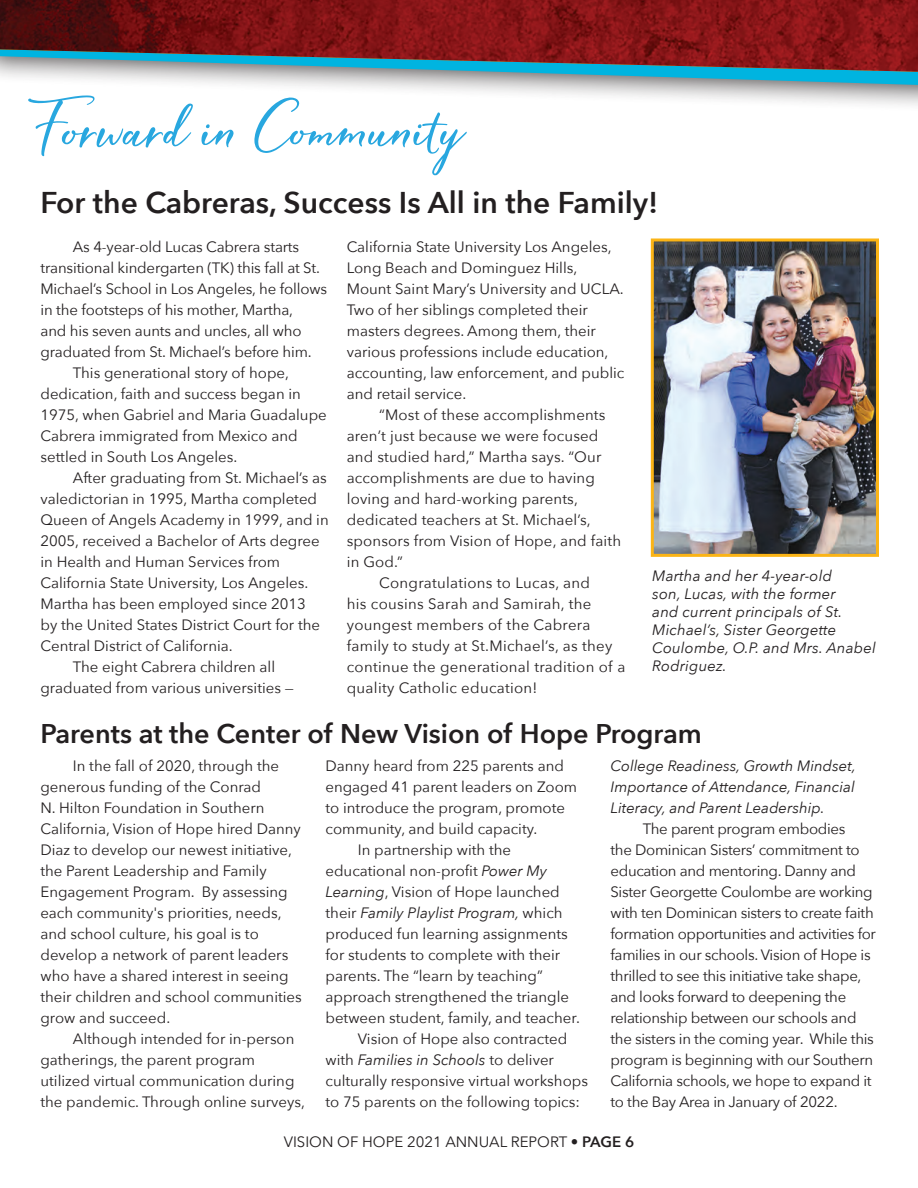
<style>
.page{position:relative;width:918px;height:1188px;background:#fff}
.page>*{position:absolute;margin:0;border:0;box-sizing:border-box;transform-origin:0 0}
.t1{font:72px "Hardwired Script Update";color:#28a7df}
.t2{font:600 30px "Avenir Next";color:#231f20}
.t3{font:600 27px "Avenir Next";color:#231f20}
.t4{font:15px/21px "Avenir Next";color:#231f20}
.t5{font:15px/21px "Avenir Next";letter-spacing:-.02em;color:#231f20}
.t6{font:italic 15px/18px "Avenir Next";letter-spacing:.01em;color:#231f20}
.t7{font:15px "Avenir Next";letter-spacing:.02em;color:#231f20}
.s1{font-style:italic}
.s2{font-style:normal}
.s3{font-weight:600}
</style>
<div class="page">
<div style="left:0;top:14px;width:918px;height:127px;background:#231f20;opacity:.75"></div>
<svg style="left:0;top:72px;width:918px;height:13px"></svg>
<img style="left:0;top:0;width:918px;height:72px">
<img style="left:655px;top:242px;width:220px;height:311px">
<div style="left:651px;top:238px;width:228px;height:319px;border:3px solid #fbb416"></div>
<h1 class="t1" style="left:40px;top:79px;width:426px">Forward in Community</h1>
<h2 class="t2" style="left:40px;top:177px;width:620px">For the Cabreras, Success Is All in the Family!</h2>
<p class="t4" style="left:73px;top:236px;width:228px">As 4-year-old Lucas Cabrera starts</p>
<p class="t4" style="left:41px;top:257px;width:281px">transitional kindergarten (TK) this fall at St.</p>
<p class="t4" style="left:41px;top:278px;width:288px">Michael’s School in Los Angeles, he follows</p>
<p class="t4" style="left:41px;top:299px;width:254px">in the footsteps of his mother, Martha,</p>
<p class="t4" style="left:41px;top:320px;width:263px">and his seven aunts and uncles, all who</p>
<p class="t4" style="left:41px;top:341px;width:273px">graduated from St. Michael’s before him.</p>
<p class="t4" style="left:73px;top:362px;width:218px">This generational story of hope,</p>
<p class="t4" style="left:41px;top:383px;width:262px">dedication, faith and success began in</p>
<p class="t4" style="left:41px;top:404px;width:288px">1975, when Gabriel and Maria Guadalupe</p>
<p class="t4" style="left:41px;top:425px;width:259px">Cabrera immigrated from Mexico and</p>
<p class="t4" style="left:41px;top:446px;width:198px">settled in South Los Angeles.</p>
<p class="t4" style="left:73px;top:467px;width:255px">After graduating from St. Michael’s as</p>
<p class="t4" style="left:41px;top:488px;width:278px">valedictorian in 1995, Martha completed</p>
<p class="t4" style="left:41px;top:509px;width:290px">Queen of Angels Academy in 1999, and in</p>
<p class="t4" style="left:41px;top:530px;width:281px">2005, received a Bachelor of Arts degree</p>
<p class="t4" style="left:41px;top:551px;width:241px">in Health and Human Services from</p>
<p class="t4" style="left:41px;top:572px;width:269px">California State University, Los Angeles.</p>
<p class="t4" style="left:41px;top:593px;width:267px">Martha has been employed since 2013</p>
<p class="t4" style="left:41px;top:614px;width:281px">by the United States District Court for the</p>
<p class="t4" style="left:41px;top:635px;width:194px">Central District of California.</p>
<p class="t4" style="left:73px;top:656px;width:204px">The eight Cabrera children all</p>
<p class="t4" style="left:41px;top:677px;width:255px">graduated from various universities —</p>
<p class="t4" style="left:347px;top:236px;width:279px">California State University Los Angeles, Long Beach and Dominguez Hills, Mount Saint Mary’s University and UCLA.<br>Two of her siblings completed their masters degrees. Among them, their various professions include education, accounting, law enforcement, and public and retail service.</p>
<p class="t4" style="left:379px;top:404px;width:228px">“Most of these accomplishments</p>
<p class="t4" style="left:347px;top:425px;width:253px">aren’t just because we were focused</p>
<p class="t4" style="left:347px;top:446px;width:256px">and studied hard,” Martha says. “Our</p>
<p class="t4" style="left:347px;top:467px;width:250px">accomplishments are due to having</p>
<p class="t4" style="left:347px;top:488px;width:233px">loving and hard-working parents,</p>
<p class="t4" style="left:347px;top:509px;width:246px">dedicated teachers at St. Michael’s,</p>
<p class="t4" style="left:347px;top:530px;width:276px">sponsors from Vision of Hope, and faith</p>
<p class="t4" style="left:347px;top:551px;width:58px">in God.”</p>
<p class="t7" style="left:379px;top:570px;width:212px">Congratulations to Lucas, and</p>
<p class="t7" style="left:347px;top:591px;width:246px">his cousins Sarah and Samirah, the</p>
<p class="t7" style="left:347px;top:612px;width:245px">youngest members of the Cabrera</p>
<p class="t7" style="left:347px;top:633px;width:267px">family to study at St.Michael’s, as they</p>
<p class="t7" style="left:347px;top:654px;width:280px">continue the generational tradition of a</p>
<p class="t7" style="left:347px;top:675px;width:192px">quality Catholic education!</p>
<p class="t6" style="left:652px;top:566px;width:225px">Martha and her 4-year-old<br>son, Lucas, with the former<br>and current principals of St.<br>Michael’s, Sister Georgette<br>Coulombe, O.P. and Mrs. Anabel<br>Rodriguez.</p>
<h3 class="t3" style="left:40px;top:711px;width:663px">Parents at the Center of New Vision of Hope Program</h3>
<p class="t4" style="left:40px;top:755px;width:263px;text-indent:32px">In the fall of 2020, through the generous funding of the Conrad<br>N. Hilton Foundation in Southern California, Vision of Hope hired Danny Diaz to develop our newest initiative, the Parent Leadership and Family Engagement Program. By assessing each community's priorities, needs, and school culture, his goal is to develop a network of parent leaders who have a shared interest in seeing their children and school communities grow and succeed.</p>
<p class="t4" style="left:40px;top:1028px;width:266px;text-indent:32px">Although intended for in-person gatherings, the parent program utilized virtual communication during the pandemic. Through online surveys,</p>
<p class="t4" style="left:326px;top:755px;width:240px">Danny heard from 225 parents and</p>
<p class="t4" style="left:326px;top:776px;width:253px">engaged 41 parent leaders on Zoom</p>
<p class="t4" style="left:326px;top:797px;width:241px">to introduce the program, promote</p>
<p class="t4" style="left:326px;top:818px;width:213px">community, and build capacity.</p>
<p class="t4" style="left:358px;top:839px;width:155px">In partnership with the</p>
<p class="t4" style="left:326px;top:860px;width:223px">educational non-profit <span class="s1">Power My</span></p>
<p class="t4" style="left:326px;top:881px;width:236px"><span class="s1">Learning</span>, Vision of Hope launched</p>
<p class="t6" style="left:326px;top:903px;width:239px"><span class="s2">their</span> Family Playlist Program, <span class="s2">which</span></p>
<p class="t4" style="left:326px;top:923px;width:244px">produced fun learning assignments</p>
<p class="t4" style="left:326px;top:944px;width:236px">for students to complete with their</p>
<p class="t4" style="left:326px;top:965px;width:219px">parents. The “learn by teaching”</p>
<p class="t4" style="left:326px;top:986px;width:245px">approach strengthened the triangle</p>
<p class="t4" style="left:326px;top:1007px;width:256px">between student, family, and teacher.</p>
<p class="t4" style="left:358px;top:1028px;width:211px">Vision of Hope also contracted</p>
<p class="t6" style="left:326px;top:1050px;width:230px"><span class="s2">with</span> Families in Schools <span class="s2">to deliver</span></p>
<p class="t4" style="left:326px;top:1070px;width:264px">culturally responsive virtual workshops</p>
<p class="t4" style="left:326px;top:1091px;width:256px">to 75 parents on the following topics:</p>
<p class="t6" style="left:610px;top:755px;width:247px;line-height:21px;text-align:justify">College Readiness, Growth Mindset, Importance of Attendance, Financial Literacy, and Parent Leadership.</p>
<p class="t5" style="left:610px;top:818px;width:267px;text-indent:32px">The parent program embodies<br>the Dominican Sisters’ commitment to education and mentoring. Danny and Sister Georgette Coulombe are working with ten Dominican sisters to create faith formation opportunities and activities for families in our schools. Vision of Hope is thrilled to see this initiative take shape, and looks forward to deepening the relationship between our schools and the sisters in the coming year. While this program is beginning with our Southern California schools, we hope to expand it to the Bay Area in January of 2022.</p>
<p class="t4" style="left:284px;top:1130px;width:352px">VISION OF HOPE 2021 ANNUAL REPORT • <span class="s3">PAGE 6</span></p>
</div>
